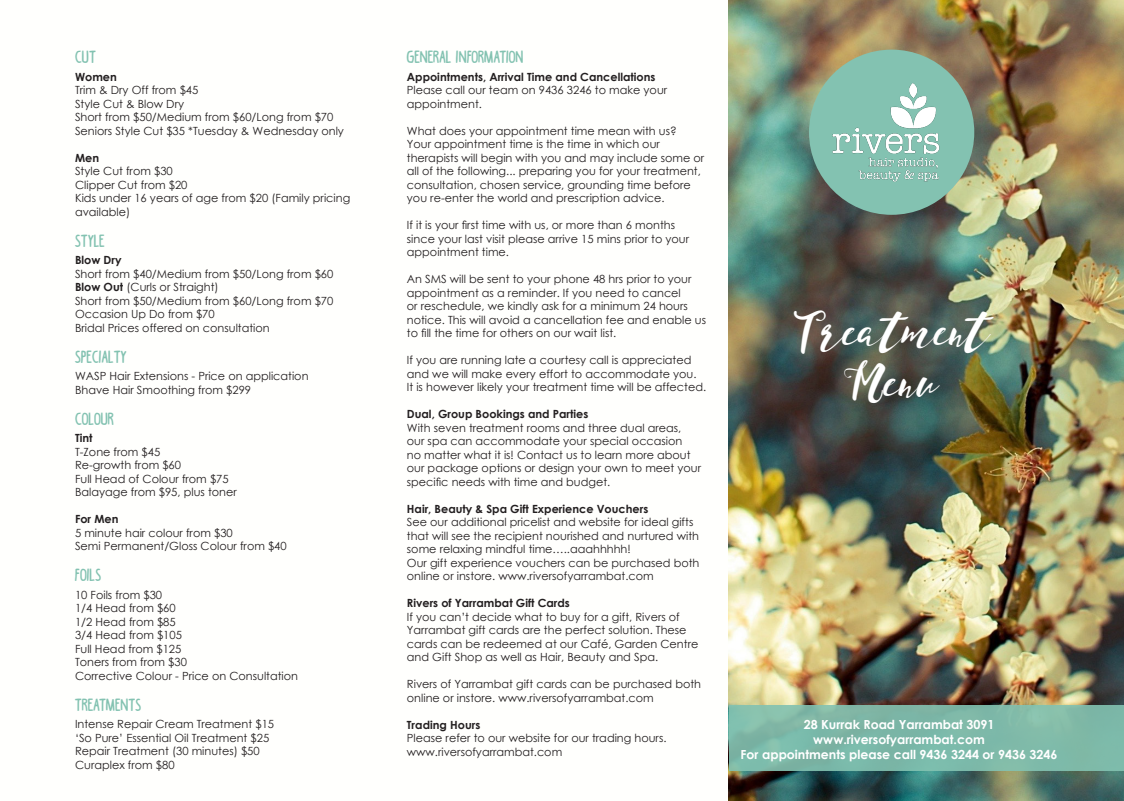
<style>
.page{position:relative;width:1124px;height:801px;background:#fff}
.page>*{position:absolute;margin:0;border:0;box-sizing:border-box;transform-origin:0 0}
.t1{font:49.5px/50.9px "Monica Script";color:#fff;text-align:center}
.t2{font:700 17.5px "Black Coffee";color:#83c2b1}
.t3{font:700 12.5px/15px "Century Gothic";color:#fff;text-align:center}
.CENTURY_9PT{font:11.25px/13.5px "Century Gothic";color:#231f20}
.CENTURY_9PT-2{font:700 11.25px "Century Gothic";color:#231f20}
.bolded_heading{font:11.25px "Century Gothic";color:#231f20}
.s1{font-weight:700}
</style>
<div class="page">
<img style="left:728px;top:0;width:395px;height:801px">
<div style="left:728px;top:705px;width:395px;height:66px;background:#7db9a9"></div>
<div style="left:808px;top:50px;width:166px;height:165px;background:#83c2b1;border-radius:50%"></div>
<img style="left:832px;top:83px;width:108px;height:99px">
<p class="t2" style="left:75px;top:46px;width:23px">CUT</p>
<p class="CENTURY_9PT-2" style="left:75px;top:68px;width:43px">Women</p>
<p class="CENTURY_9PT" style="left:75px;top:83px;width:125px">Trim &amp; Dry Off from $45</p>
<p class="CENTURY_9PT" style="left:75px;top:96px;width:111px">Style Cut &amp; Blow Dry</p>
<p class="CENTURY_9PT" style="left:75px;top:110px;width:270px">Short from $50/Medium from $60/Long from $70<br>Seniors Style Cut $35 *Tuesday &amp; Wednesday only</p>
<p class="CENTURY_9PT" style="left:75px;top:150px;width:99px"><span class="s1">Men<br></span>Style Cut from $30</p>
<p class="CENTURY_9PT" style="left:75px;top:177px;width:277px">Clipper Cut from $20<br>Kids under 16 years of age from $20 (Family pricing available)</p>
<p class="t2" style="left:75px;top:230px;width:31px">STYLE</p>
<p class="CENTURY_9PT-2" style="left:75px;top:251px;width:48px">Blow Dry</p>
<p class="CENTURY_9PT" style="left:75px;top:266px;width:260px">Short from $40/Medium from $50/Long from $60</p>
<p class="CENTURY_9PT" style="left:75px;top:280px;width:145px"><span class="s1">Blow Out</span> (Curls or Straight)</p>
<p class="CENTURY_9PT" style="left:75px;top:293px;width:260px">Short from $50/Medium from $60/Long from $70<br>Occasion Up Do from $70</p>
<p class="CENTURY_9PT" style="left:75px;top:320px;width:196px">Bridal Prices offered on consultation</p>
<p class="t2" style="left:75px;top:346px;width:53px">SPECIALTY</p>
<p class="CENTURY_9PT" style="left:75px;top:369px;width:235px">WASP Hair Extensions - Price on application</p>
<p class="CENTURY_9PT" style="left:75px;top:382px;width:178px">Bhave Hair Smoothing from $299</p>
<p class="t2" style="left:75px;top:408px;width:41px">COLOUR</p>
<p class="CENTURY_9PT-2" style="left:75px;top:429px;width:19px">Tint</p>
<p class="CENTURY_9PT" style="left:75px;top:444px;width:87px">T-Zone from $45</p>
<p class="CENTURY_9PT" style="left:75px;top:458px;width:107px">Re-growth from $60</p>
<p class="CENTURY_9PT" style="left:75px;top:471px;width:155px">Full Head of Colour from $75</p>
<p class="CENTURY_9PT" style="left:75px;top:485px;width:163px">Balayage from $95, plus toner</p>
<p class="CENTURY_9PT-2" style="left:75px;top:510px;width:45px">For Men</p>
<p class="CENTURY_9PT" style="left:75px;top:525px;width:159px">5 minute hair colour from $30</p>
<p class="CENTURY_9PT" style="left:75px;top:539px;width:213px">Semi Permanent/Gloss Colour from $40</p>
<p class="t2" style="left:75px;top:564px;width:28px">FOILS</p>
<p class="bolded_heading" style="left:75px;top:587px;width:89px">10 Foils from $30</p>
<p class="CENTURY_9PT" style="left:75px;top:601px;width:108px">1/4 Head from $60<br>1/2 Head from $85<br>3/4 Head from $105</p>
<p class="CENTURY_9PT" style="left:75px;top:641px;width:108px">Full Head from $125</p>
<p class="CENTURY_9PT" style="left:75px;top:655px;width:113px">Toners from from $30</p>
<p class="CENTURY_9PT" style="left:75px;top:668px;width:224px">Corrective Colour - Price on Consultation</p>
<p class="t2" style="left:75px;top:694px;width:68px">TREATMENTS</p>
<p class="CENTURY_9PT" style="left:75px;top:717px;width:200px">Intense Repair Cream Treatment $15</p>
<p class="CENTURY_9PT" style="left:75px;top:730px;width:196px">‘So Pure’ Essential Oil Treatment $25</p>
<p class="CENTURY_9PT" style="left:75px;top:744px;width:186px">Repair Treatment (30 minutes) $50</p>
<p class="CENTURY_9PT" style="left:75px;top:757px;width:101px">Curaplex from $80</p>
<p class="t2" style="left:407px;top:46px;width:118px">GENERAL INFORMATION</p>
<p class="CENTURY_9PT-2" style="left:407px;top:68px;width:250px">Appointments, Arrival Time and Cancellations</p>
<p class="CENTURY_9PT" style="left:407px;top:83px;width:262px">Please call our team on 9436 3246 to make your appointment.</p>
<p class="CENTURY_9PT" style="left:407px;top:123px;width:271px">What does your appointment time mean with us?</p>
<p class="CENTURY_9PT" style="left:407px;top:137px;width:299px">Your appointment time is the time in which our therapists will begin with you and may include some or all of the following... preparing you for your treatment, consultation, chosen service, grounding time before you re-enter the world and prescription advice.</p>
<p class="CENTURY_9PT" style="left:407px;top:218px;width:284px">If it is your first time with us, or more than 6 months since your last visit please arrive 15 mins prior to your appointment time.</p>
<p class="CENTURY_9PT" style="left:407px;top:272px;width:300px">An SMS will be sent to your phone 48 hrs prior to your appointment as a reminder. If you need to cancel<br>or reschedule, we kindly ask for a minimum 24 hours notice. This will avoid a cancellation fee and enable us to fill the time for others on our wait list.</p>
<p class="CENTURY_9PT" style="left:407px;top:353px;width:301px">If you are running late a courtesy call is appreciated and we will make every effort to accommodate you.<br>It is however likely your treatment time will be affected.</p>
<p class="CENTURY_9PT-2" style="left:407px;top:405px;width:183px">Dual, Group Bookings and Parties</p>
<p class="CENTURY_9PT" style="left:407px;top:420px;width:296px">With seven treatment rooms and three dual areas, our spa can accommodate your special occasion<br>no matter what it is! Contact us to learn more about our package options or design your own to meet your specific needs with time and budget.</p>
<p class="CENTURY_9PT-2" style="left:407px;top:500px;width:243px">Hair, Beauty &amp; Spa Gift Experience Vouchers</p>
<p class="CENTURY_9PT" style="left:407px;top:515px;width:293px">See our additional pricelist and website for ideal gifts that will see the recipient nourished and nurtured with some relaxing mindful time…..aaahhhhh!</p>
<p class="CENTURY_9PT" style="left:407px;top:555px;width:294px">Our gift experience vouchers can be purchased both online or instore. www.riversofyarrambat.com</p>
<p class="CENTURY_9PT-2" style="left:407px;top:594px;width:164px">Rivers of Yarrambat Gift Cards</p>
<p class="CENTURY_9PT" style="left:407px;top:609px;width:293px">If you can’t decide what to buy for a gift, Rivers of Yarrambat gift cards are the perfect solution. These cards can be redeemed at our Café, Garden Centre and Gift Shop as well as Hair, Beauty and Spa.</p>
<p class="CENTURY_9PT" style="left:407px;top:677px;width:295px">Rivers of Yarrambat gift cards can be purchased both online or instore. www.riversofyarrambat.com</p>
<p class="CENTURY_9PT-2" style="left:407px;top:716px;width:75px">Trading Hours</p>
<p class="CENTURY_9PT" style="left:407px;top:731px;width:261px">Please refer to our website for our trading hours.</p>
<p class="CENTURY_9PT" style="left:407px;top:744px;width:157px">www.riversofyarrambat.com</p>
<p class="t1" style="left:796px;top:309px;width:191px">Treatment<br>Menu</p>
<p class="t3" style="left:740px;top:716px;width:318px">28 Kurrak Road Yarrambat 3091 www.riversofyarrambat.com<br>For appointments please call 9436 3244 or 9436 3246</p>
</div>
